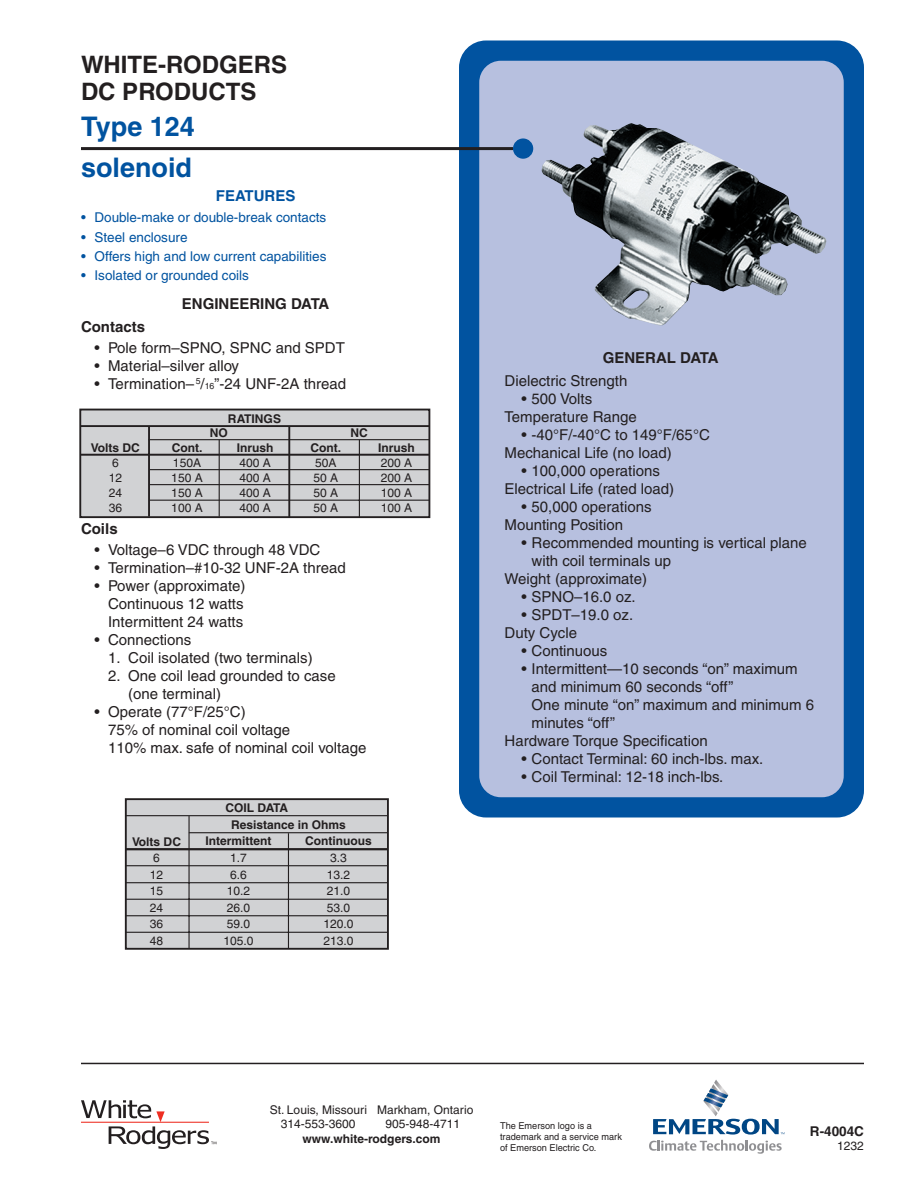
<style>
.page{position:relative;width:918px;height:1188px;background:#fff}
.page>*{position:absolute;margin:0;border:0;box-sizing:border-box;transform-origin:0 0}
.type_no_head{font:700 27px "Helvetica";color:#0153a0}
.t1{font:700 24px "Helvetica";color:#231f20}
.general_text_indent{font:15px/18px "Helvetica";color:#231f20}
.indent_bullet{font:15px "Helvetica";color:#231f20}
.general_text{font:15px "Helvetica";color:#231f20}
._2nd_indent_bullet{font:15px "Helvetica";color:#231f20}
.engineering_subhead{font:700 15px "Helvetica";color:#231f20}
.left_subhead{font:700 15px "Helvetica";color:#231f20}
.features_subhead{font:700 15px "Helvetica";color:#0153a0}
.feature_bullet{font:13.5px "Helvetica";color:#0153a0}
.t2{font:700 13.5px "Helvetica";color:#231f20}
.t3{font:12px/16.5px "Helvetica";color:#231f20}
.t4{font:700 12px/15px "Helvetica";color:#231f20;text-align:center}
.t5{font:700 12px "Helvetica";letter-spacing:-.02em;color:#231f20}
.t6{font:9.45px/11.1px "Helvetica";color:#231f20}
.s1{font-size:8.7px}
.s2{font-weight:700}
.s3{font-weight:400}
</style>
<div class="page">
<div style="left:459px;top:40px;width:405px;height:778px;background:#0153a0;border-radius:27px"></div>
<div style="left:479px;top:61px;width:365px;height:736px;background:#b7c0df;border-radius:22px"></div>
<hr style="left:81px;top:147px;width:432px;height:3px;background:#231f20">
<div style="left:513px;top:138px;width:20px;height:21px;background:#0153a0;border-radius:50%"></div>
<div style="left:126px;top:799px;width:262px;height:150px;background:#d1d2d4"></div>
<div style="left:125px;top:798px;width:264px;height:152px;border:2px solid #231f20"></div>
<hr style="left:126px;top:815px;width:262px;height:1px;background:#231f20">
<hr style="left:126px;top:865px;width:262px;height:1px;background:#231f20">
<hr style="left:189px;top:832px;width:199px;height:1px;background:#231f20">
<hr style="left:126px;top:848px;width:262px;height:2px;background:#231f20">
<hr style="left:126px;top:882px;width:262px;height:1px;background:#231f20">
<hr style="left:126px;top:915px;width:262px;height:1px;background:#231f20">
<hr style="left:126px;top:932px;width:262px;height:1px;background:#231f20">
<hr style="left:126px;top:899px;width:262px;height:1px;background:#231f20">
<hr style="left:188px;top:816px;width:2px;height:133px;background:#231f20">
<hr style="left:288px;top:833px;width:1px;height:116px;background:#231f20">
<img style="left:542px;top:123px;width:284px;height:203px">
<hr style="left:81px;top:1063px;width:783px;height:1px;background:#231f20">
<svg style="left:649px;top:1080px;width:135px;height:74px"></svg>
<div style="left:80px;top:410px;width:349px;height:107px;background:#d1d2d4"></div>
<div style="left:79px;top:409px;width:351px;height:109px;border:2px solid #231f20"></div>
<hr style="left:80px;top:425px;width:349px;height:2px;background:#231f20">
<hr style="left:148px;top:439px;width:281px;height:1px;background:#231f20">
<hr style="left:149px;top:469px;width:280px;height:1px;background:#231f20">
<hr style="left:149px;top:484px;width:280px;height:1px;background:#231f20">
<hr style="left:80px;top:454px;width:349px;height:2px;background:#231f20">
<hr style="left:148px;top:426px;width:2px;height:91px;background:#231f20">
<hr style="left:219px;top:440px;width:1px;height:77px;background:#231f20">
<hr style="left:288px;top:426px;width:2px;height:91px;background:#231f20">
<hr style="left:359px;top:440px;width:1px;height:77px;background:#231f20">
<hr style="left:149px;top:500px;width:280px;height:1px;background:#231f20">
<svg style="left:81px;top:1100px;width:135px;height:49px"></svg>
<p class="t1" style="left:81px;top:49px;width:208px">WHITE-RODGERS</p>
<p class="t1" style="left:81px;top:76px;width:177px">DC PRODUCTS</p>
<p class="type_no_head" style="left:81px;top:110px;width:115px">Type 124</p>
<p class="type_no_head" style="left:81px;top:151px;width:113px">solenoid</p>
<p class="features_subhead" style="left:216px;top:186px;width:81px">FEATURES</p>
<p class="feature_bullet" style="left:81px;top:210px;width:247px">• Double-make or double-break contacts</p>
<p class="feature_bullet" style="left:81px;top:229px;width:108px">• Steel enclosure</p>
<p class="feature_bullet" style="left:81px;top:248px;width:247px">• Offers high and low current capabilities</p>
<p class="feature_bullet" style="left:81px;top:268px;width:169px">• Isolated or grounded coils</p>
<p class="engineering_subhead" style="left:182px;top:294px;width:149px">ENGINEERING DATA</p>
<p class="left_subhead" style="left:81px;top:318px;width:66px">Contacts</p>
<p class="indent_bullet" style="left:94px;top:339px;width:252px">• Pole form–SPNO, SPNC and SPDT</p>
<p class="indent_bullet" style="left:94px;top:357px;width:146px">• Material–silver alloy</p>
<p class="indent_bullet" style="left:94px;top:375px;width:253px">• Termination– <sup>5</sup>/<span class="s1">16</span>”-24 UNF-2A thread</p>
<p class="t4" style="left:228px;top:411px;width:55px">RATINGS</p>
<p class="t4" style="left:210px;top:426px;width:20px">NO</p>
<p class="t4" style="left:351px;top:426px;width:19px">NC</p>
<p class="t3" style="left:311px;top:440px;width:32px;line-height:15px"><span class="s2">Cont.<br></span>50A<br>50 A<br>50 A<br>50 A</p>
<p class="t3" style="left:378px;top:440px;width:38px;line-height:15px"><span class="s2">Inrush<br></span>200 A<br>200 A<br>100 A<br>100 A</p>
<p class="t4" style="left:91px;top:440px;width:51px">Volts DC<br><span class="s3">6<br>12<br>24<br>36</span></p>
<p class="t3" style="left:171px;top:440px;width:33px;line-height:15px"><span class="s2">Cont.<br></span>150A<br>150 A<br>150 A<br>100 A</p>
<p class="t3" style="left:237px;top:440px;width:38px;line-height:15px"><span class="s2">Inrush<br></span>400 A<br>400 A<br>400 A<br>400 A</p>
<p class="left_subhead" style="left:81px;top:520px;width:38px">Coils</p>
<p class="indent_bullet" style="left:94px;top:541px;width:227px">• Voltage–6 VDC through 48 VDC</p>
<p class="indent_bullet" style="left:94px;top:559px;width:253px">• Termination–#10-32 UNF-2A thread</p>
<p class="indent_bullet" style="left:94px;top:577px;width:153px">• Power (approximate)</p>
<p class="indent_bullet" style="left:108px;top:595px;width:137px">Continuous 12 watts</p>
<p class="indent_bullet" style="left:108px;top:613px;width:137px">Intermittent 24 watts</p>
<p class="indent_bullet" style="left:94px;top:631px;width:98px">• Connections</p>
<p class="_2nd_indent_bullet" style="left:108px;top:649px;width:206px">1. Coil isolated (two terminals)</p>
<p class="_2nd_indent_bullet" style="left:108px;top:667px;width:229px">2. One coil lead grounded to case</p>
<p class="indent_bullet" style="left:128px;top:685px;width:94px">(one terminal)</p>
<p class="indent_bullet" style="left:94px;top:703px;width:153px">• Operate (77°F/25°C)</p>
<p class="indent_bullet" style="left:108px;top:721px;width:184px">75% of nominal coil voltage</p>
<p class="indent_bullet" style="left:108px;top:739px;width:260px">110% max. safe of nominal coil voltage</p>
<p class="t3" style="left:132px;top:833px;width:50px;text-align:center"><span class="s2">Volts DC<br></span>6<br>12<br>15<br>24<br>36<br>48</p>
<p class="t5" style="left:226px;top:801px;width:64px">COIL DATA</p>
<p class="t4" style="left:231px;top:817px;width:116px">Resistance in Ohms</p>
<p class="t3" style="left:324px;top:850px;width:32px;text-align:center">3.3<br>13.2<br>21.0<br>53.0<br>120.0<br>213.0</p>
<p class="t4" style="left:305px;top:833px;width:68px">Continuous</p>
<p class="t4" style="left:205px;top:833px;width:68px">Intermittent</p>
<p class="t3" style="left:223px;top:850px;width:32px;text-align:center">1.7<br>6.6<br>10.2<br>26.0<br>59.0<br>105.0</p>
<p class="engineering_subhead" style="left:603px;top:348px;width:117px">GENERAL DATA</p>
<p class="general_text" style="left:505px;top:372px;width:124px">Dielectric Strength</p>
<p class="general_text_indent" style="left:521px;top:390px;width:72px">• 500 Volts</p>
<p class="general_text" style="left:505px;top:408px;width:134px">Temperature Range</p>
<p class="general_text_indent" style="left:521px;top:426px;width:190px">• -40°F/-40°C to 149°F/65°C</p>
<p class="general_text" style="left:505px;top:444px;width:169px">Mechanical Life (no load)</p>
<p class="general_text_indent" style="left:521px;top:462px;width:140px">• 100,000 operations</p>
<p class="general_text" style="left:505px;top:480px;width:171px">Electrical Life (rated load)</p>
<p class="general_text_indent" style="left:521px;top:498px;width:132px">• 50,000 operations</p>
<p class="general_text" style="left:505px;top:516px;width:120px">Mounting Position</p>
<p class="general_text_indent" style="left:532px;top:534px;width:277px;text-indent:-10px">• Recommended mounting is vertical plane with coil terminals up</p>
<p class="general_text" style="left:505px;top:570px;width:144px">Weight (approximate)</p>
<p class="general_text_indent" style="left:521px;top:588px;width:116px">• SPNO–16.0 oz.</p>
<p class="general_text_indent" style="left:521px;top:606px;width:113px">• SPDT–19.0 oz.</p>
<p class="general_text" style="left:505px;top:624px;width:74px">Duty Cycle</p>
<p class="general_text_indent" style="left:521px;top:642px;width:87px">• Continuous</p>
<p class="general_text_indent" style="left:532px;top:660px;width:267px;text-indent:-10px">• Intermittent—10 seconds “on” maximum and minimum 60 seconds “off”</p>
<p class="general_text_indent" style="left:532px;top:696px;width:284px">One minute “on” maximum and minimum 6 minutes “off”</p>
<p class="general_text" style="left:505px;top:732px;width:205px">Hardware Torque Specification</p>
<p class="general_text_indent" style="left:521px;top:750px;width:243px">• Contact Terminal: 60 inch-lbs. max.</p>
<p class="general_text_indent" style="left:521px;top:768px;width:204px">• Coil Terminal: 12-18 inch-lbs.</p>
<p class="t3" style="left:270px;top:1101px;width:205px">St. Louis, Missouri Markham, Ontario</p>
<p class="t3" style="left:281px;top:1116px;width:76px">314-553-3600</p>
<p class="t3" style="left:385px;top:1116px;width:76px">905-948-4711</p>
<p class="t4" style="left:303px;top:1131px;width:139px">www.white-rodgers.com</p>
<p class="t6" style="left:500px;top:1120px;width:123px">The Emerson logo is a trademark and a service mark of Emerson Electric Co.</p>
<p class="t2" style="left:810px;top:1123px;width:56px">R-4004C</p>
<p class="t3" style="left:837px;top:1138px;width:28px">1232</p>
</div>
